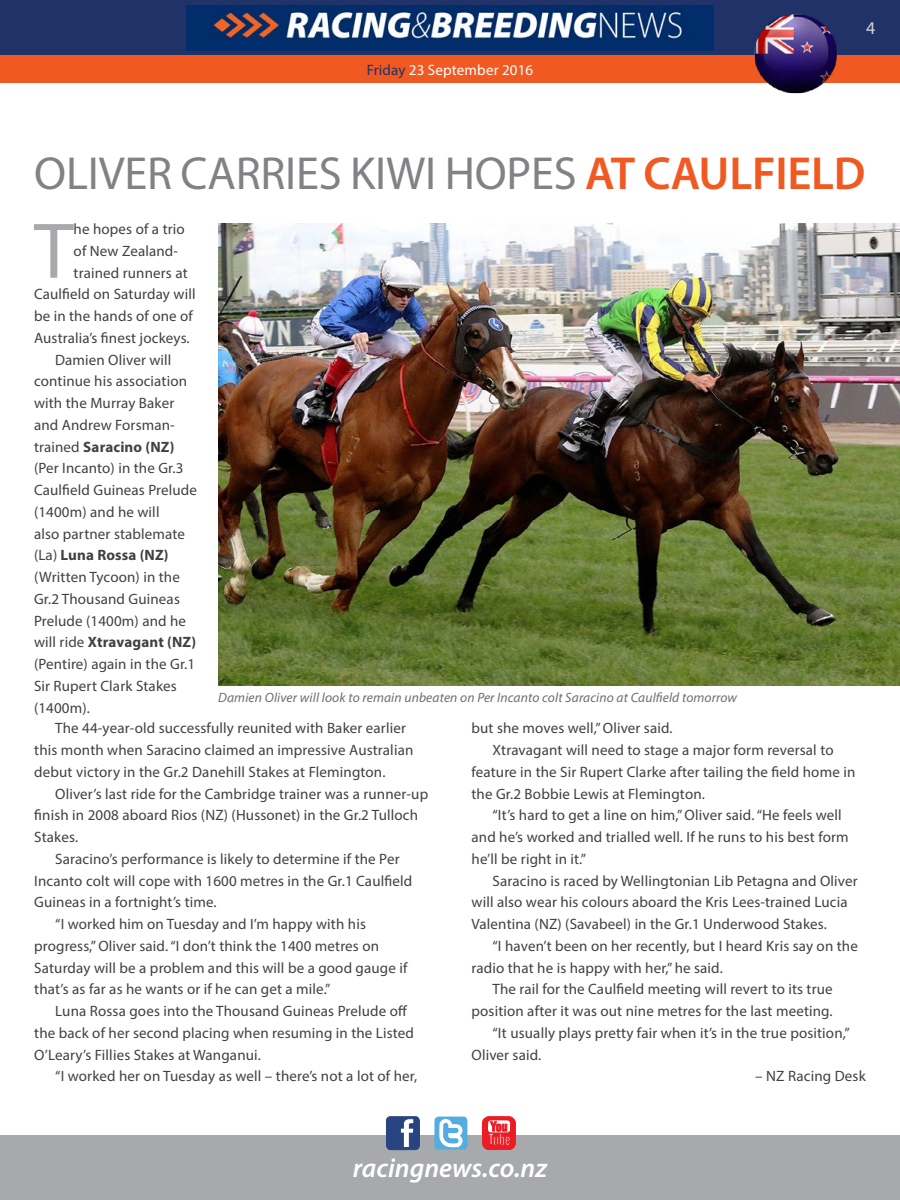
<style>
.page{position:relative;width:900px;height:1200px;background:#fff}
.page>*{position:absolute;margin:0;border:0;box-sizing:border-box;transform-origin:0 0}
.t1{font:79.5px "Myriad Pro";color:#a7a9ac}
.t2{font:46.5px "Myriad Pro";letter-spacing:-.005em;color:#808285}
.t3{font:italic 600 27px "Myriad Pro";color:#fff}
.t4{font:18px "Myriad Pro";color:#d1d4d4}
.t5{font:15px/21.8px "Myriad Pro";letter-spacing:.01em;color:#414042}
.t6{font:700 15px "Myriad Pro";letter-spacing:.01em;color:#414042}
.t7{font:15px "Myriad Pro";letter-spacing:.01em;color:#fff}
.t8{font:italic 13.5px "Myriad Pro";letter-spacing:.01em;color:#6d6e71}
.s1{color:#203267}
.s2{font-weight:600;color:#f15922}
.s3{font-weight:400}
</style>
<div class="page">
<div style="left:0;top:1136px;width:900px;height:64px;background:#a7a9ac"></div>
<svg style="left:386px;top:1117px;width:34px;height:33px"></svg>
<svg style="left:434px;top:1117px;width:33px;height:33px"></svg>
<svg style="left:482px;top:1116px;width:34px;height:34px"></svg>
<div style="left:0;top:0;width:900px;height:64px;background:#203267"></div>
<div style="left:0;top:56px;width:900px;height:27px;background:#f15922"></div>
<img style="left:187px;top:5px;width:526px;height:46px">
<img style="left:752px;top:14px;width:88px;height:80px">
<img style="left:218px;top:224px;width:682px;height:462px">
<p class="t7" style="left:367px;top:61px;width:168px"><span class="s1">Friday</span> 23 September 2016</p>
<p class="t4" style="left:866px;top:17px;width:11px">4</p>
<h2 class="t2" style="left:34px;top:145px;width:173px">Oliver carr</h2>
<h2 class="t2" style="left:285px;top:145px;width:582px">ies Kiwi hopes <span class="s2">AT CAULFIELD</span></h2>
<h1 class="t1" style="left:34px;top:202px;width:41px">T</h1>
<p class="t5" style="left:74px;top:218px;width:113px">he hopes of a trio</p>
<p class="t5" style="left:74px;top:240px;width:106px">of New Zealand-</p>
<p class="t5" style="left:74px;top:262px;width:116px">trained runners at</p>
<p class="t5" style="left:34px;top:283px;width:163px">Caulfield on Saturday will</p>
<p class="t5" style="left:34px;top:305px;width:160px">be in the hands of one of</p>
<p class="t5" style="left:34px;top:327px;width:157px">Australia’s finest jockeys.</p>
<p class="t5" style="left:55px;top:349px;width:118px">Damien Oliver will</p>
<p class="t5" style="left:34px;top:370px;width:155px">continue his association</p>
<p class="t5" style="left:34px;top:392px;width:142px">with the Murray Baker</p>
<p class="t5" style="left:34px;top:414px;width:142px">and Andrew Forsman-</p>
<p class="t6" style="left:34px;top:437px;width:142px"><span class="s3">trained</span> Saracino (NZ)</p>
<p class="t5" style="left:34px;top:457px;width:151px">(Per I ncanto) in the Gr.3</p>
<p class="t5" style="left:34px;top:479px;width:165px">Caulfield Guineas Prelude</p>
<p class="t5" style="left:34px;top:501px;width:127px">(1400m) and he will</p>
<p class="t5" style="left:34px;top:523px;width:153px">also partner stablemate</p>
<p class="t6" style="left:34px;top:546px;width:136px"><span class="s3">(La)</span> Luna Rossa (NZ)</p>
<p class="t5" style="left:34px;top:566px;width:147px">(Written Tycoon) in the</p>
<p class="t5" style="left:34px;top:588px;width:147px">Gr.2 Thousand Guineas</p>
<p class="t5" style="left:34px;top:610px;width:154px">Prelude (1400m) and he</p>
<p class="t6" style="left:34px;top:633px;width:164px"><span class="s3">will ride</span> Xtravagant (NZ)</p>
<p class="t5" style="left:34px;top:653px;width:163px">(Pentire) again in the Gr.1</p>
<p class="t5" style="left:34px;top:675px;width:144px">Sir Rupert Clark Stakes</p>
<p class="t5" style="left:34px;top:697px;width:57px">(1400m).</p>
<p class="t8" style="left:218px;top:689px;width:521px">Damien Oliver will look to remain unbeaten on Per Incanto colt Saracino at Caulfield tomorrow</p>
<p class="t5" style="left:34px;top:717px;width:381px;text-indent:21px">The 44-year-old successfully reunited with Baker earlier this month when Saracino claimed an impressive Australian debut victory in the Gr.2 Danehill Stakes at Flemington.</p>
<p class="t5" style="left:55px;top:782px;width:374px">Oliver’s last ride for the Cambridge trainer was a runner-up</p>
<p class="t5" style="left:34px;top:804px;width:385px">finish in 2008 aboard Rios (NZ) (Hussonet) in the Gr.2 Tulloch</p>
<p class="t5" style="left:34px;top:826px;width:45px">Stakes.</p>
<p class="t5" style="left:55px;top:848px;width:346px">Saracino’s performance is likely to determine if the Per</p>
<p class="t5" style="left:34px;top:869px;width:380px">I ncanto colt will cope with 1600 metres in the Gr.1 Caulfield</p>
<p class="t5" style="left:34px;top:891px;width:184px">Guineas in a fortnight’s time.</p>
<p class="t5" style="left:55px;top:913px;width:312px">“I worked him on Tuesday and I’m happy with his</p>
<p class="t5" style="left:34px;top:935px;width:346px">progress,” Oliver said. “I don’t think the 1400 metres on</p>
<p class="t5" style="left:34px;top:956px;width:375px">Saturday will be a problem and this will be a good gauge if</p>
<p class="t5" style="left:34px;top:978px;width:298px">that’s as far as he wants or if he can get a mile.”</p>
<p class="t5" style="left:55px;top:1000px;width:354px">Luna Rossa goes into the Thousand Guineas Prelude off</p>
<p class="t5" style="left:34px;top:1022px;width:381px">the back of her second placing when resuming in the Listed</p>
<p class="t5" style="left:34px;top:1043px;width:228px">O’Leary’s Fillies Stakes at Wanganui.</p>
<p class="t5" style="left:55px;top:1065px;width:363px">“I worked her on Tuesday as well – there’s not a lot of her,</p>
<p class="t5" style="left:472px;top:717px;width:203px">but she moves well,” Oliver said.</p>
<p class="t5" style="left:493px;top:739px;width:343px">Xtravagant will need to stage a major form reversal to</p>
<p class="t5" style="left:472px;top:761px;width:385px">feature in the Sir Rupert Clarke after tailing the field home in</p>
<p class="t5" style="left:472px;top:782px;width:235px">the Gr.2 Bobbie Lewis at Flemington.</p>
<p class="t5" style="left:493px;top:804px;width:351px">“It’s hard to get a line on him,” Oliver said. “He feels well</p>
<p class="t5" style="left:472px;top:826px;width:379px">and he’s worked and trialled well. If he runs to his best form</p>
<p class="t5" style="left:472px;top:848px;width:116px">he’ll be right in it.”</p>
<p class="t5" style="left:493px;top:869px;width:367px">Saracino is raced by Wellingtonian Lib Petagna and Oliver</p>
<p class="t5" style="left:472px;top:891px;width:378px">will also wear his colours aboard the Kris Lees-trained Lucia</p>
<p class="t5" style="left:472px;top:913px;width:357px">Valentina (NZ) (Savabeel) in the Gr.1 Underwood Stakes.</p>
<p class="t5" style="left:493px;top:935px;width:367px">“I haven’t been on her recently, but I heard Kris say on the</p>
<p class="t5" style="left:472px;top:956px;width:253px">radio that he is happy with her,” he said.</p>
<p class="t5" style="left:493px;top:978px;width:342px">The rail for the Caulfield meeting will revert to its true</p>
<p class="t5" style="left:472px;top:1000px;width:363px">position after it was out nine metres for the last meeting.</p>
<p class="t5" style="left:493px;top:1022px;width:359px">“It usually plays pretty fair when it’s in the true position,”</p>
<p class="t5" style="left:472px;top:1043px;width:71px">Oliver said.</p>
<p class="t5" style="left:755px;top:1065px;width:112px">– NZ Racing Desk</p>
<h3 class="t3" style="left:353px;top:1150px;width:196px">racingnews.co.nz</h3>
</div>
